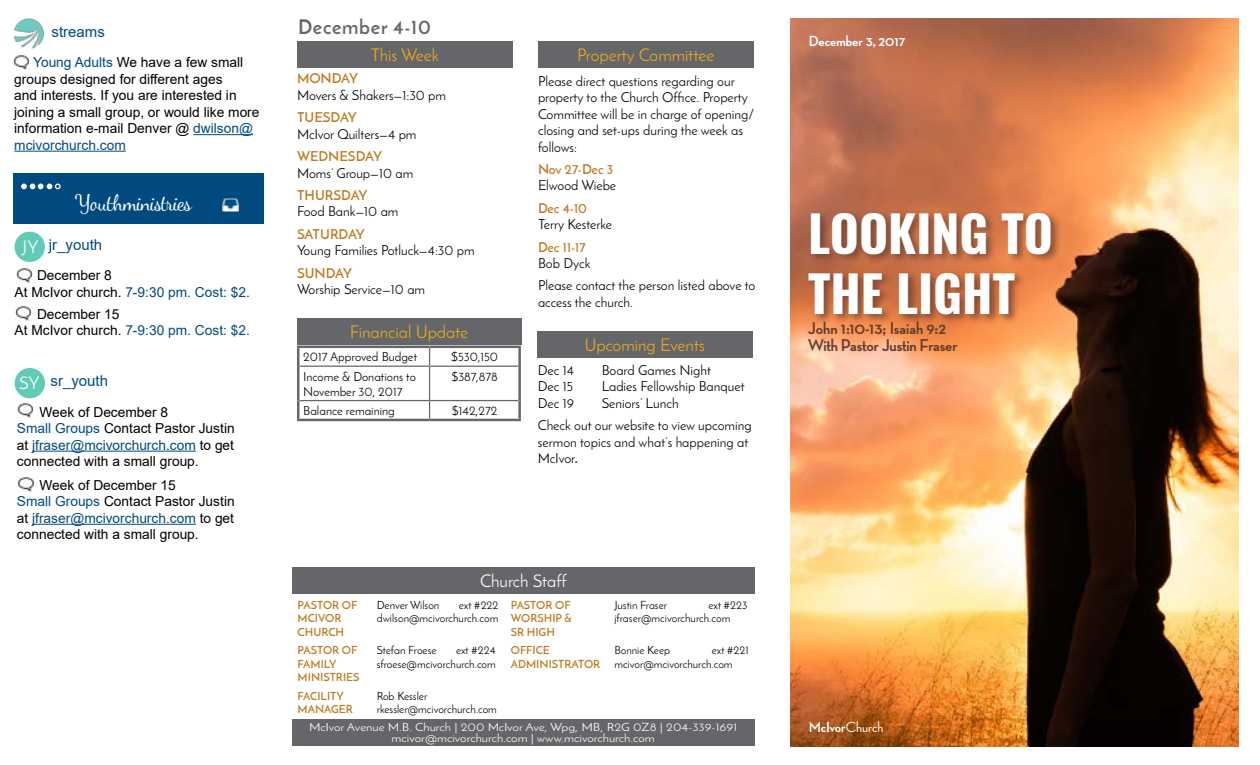
<style>
.page{position:relative;width:1260px;height:765px;background:#fff}
.page>*{position:absolute;margin:0;border:0;box-sizing:border-box;transform-origin:0 0}
.t1{font:700 50px/60px "Oswald";color:#fff}
.t2{font:italic 22.5px "Dancing Script OT";color:#fff}
.t3{font:700 20px "Josefin Sans";letter-spacing:.035em;color:#656669}
.t4{font:17.5px "Josefin Sans";color:#e7aa22}
.t5{font:700 17.5px/17.5px "Neutra Disp";letter-spacing:-.01em;color:#663d2f}
.t6{font:17.5px "Josefin Sans";color:#fff}
.t7{font:700 15px "Neutra Disp";color:#fff}
.t8{font:15px "Arial";color:#004a80}
.t9{font:13.75px/16.5px "Josefin Sans";color:#000}
.t10{font:13.75px/16.5px "Arial";color:#000}
.t11{font:600 13.75px "Josefin Sans";color:#bf7b22}
.t12{font:12.5px/15px "Josefin Sans";color:#000}
.t13{font:11.25px/13.5px "Josefin Sans";color:#000}
.t14{font:11.25px/11.2px "Josefin Sans";color:#fff;text-align:center;scale:1.15 1}
.t15{font:600 11.25px/13.5px "Josefin Sans";color:#bf7b22}
.s1{color:#004a80}
.s2{font-weight:700;font-style:italic}
.s3{font-weight:500}
</style>
<div class="page">
<img style="left:790px;top:18px;width:448px;height:729px">
<div style="left:297px;top:41px;width:216px;height:27px;background:#656669"></div>
<div style="left:292px;top:567px;width:462px;height:27px;background:#656669"></div>
<div style="left:292px;top:719px;width:462px;height:27px;background:#656669"></div>
<div style="left:537px;top:331px;width:216px;height:27px;background:#656669"></div>
<div style="left:538px;top:41px;width:216px;height:27px;background:#656669"></div>
<div style="left:15px;top:368px;width:30px;height:30px;background:#61cbb7;border-radius:50%"></div>
<img style="left:14px;top:18px;width:30px;height:31px;border-radius:15px">
<hr style="left:193px;top:134px;width:60px;height:1px;background:#004a80">
<hr style="left:14px;top:151px;width:112px;height:1px;background:#004a80">
<img style="left:13px;top:56px;width:16px;height:14px">
<div style="left:15px;top:232px;width:30px;height:30px;background:#61cbb7;border-radius:50%"></div>
<div style="left:14px;top:173px;width:250px;height:51px;background:#004a80"></div>
<img style="left:223px;top:198px;width:15px;height:14px">
<svg style="left:21px;top:184px;width:40px;height:5px"></svg>
<img style="left:16px;top:268px;width:16px;height:14px">
<img style="left:16px;top:306px;width:16px;height:15px">
<hr style="left:32px;top:451px;width:164px;height:1px;background:#004a80">
<hr style="left:32px;top:524px;width:164px;height:1px;background:#004a80">
<img style="left:17px;top:404px;width:16px;height:14px">
<img style="left:18px;top:477px;width:16px;height:14px">
<div style="left:806px;top:211px;width:256px;height:113px;background:#663d2f;opacity:.75"></div>
<hr style="left:300px;top:366px;width:130px;height:1px;background:#656669">
<hr style="left:300px;top:400px;width:130px;height:1px;background:#656669">
<hr style="left:297px;top:346px;width:133px;height:2px;background:#656669">
<hr style="left:297px;top:348px;width:3px;height:18px;background:#656669">
<hr style="left:297px;top:366px;width:3px;height:35px;background:#656669">
<hr style="left:297px;top:401px;width:3px;height:18px;background:#656669">
<hr style="left:297px;top:419px;width:133px;height:2px;background:#656669">
<svg style="left:429px;top:401px;width:1px;height:18px"></svg>
<hr style="left:518px;top:401px;width:3px;height:18px;background:#656669">
<hr style="left:430px;top:419px;width:91px;height:2px;background:#656669">
<hr style="left:429px;top:367px;width:1px;height:33px;background:#656669">
<hr style="left:518px;top:366px;width:3px;height:35px;background:#656669">
<hr style="left:430px;top:400px;width:88px;height:1px;background:#656669">
<hr style="left:430px;top:346px;width:91px;height:2px;background:#656669">
<hr style="left:518px;top:348px;width:3px;height:18px;background:#656669">
<svg style="left:429px;top:348px;width:1px;height:18px"></svg>
<hr style="left:430px;top:366px;width:88px;height:1px;background:#656669">
<div style="left:297px;top:318px;width:224px;height:27px;background:#656669"></div>
<p class="t8" style="left:52px;top:22px;width:55px">streams</p>
<p class="t10" style="left:14px;top:54px;width:247px;text-indent:19px"><span class="s1">Young Adults</span> We have a few small groups designed for different ages<br>and interests. If you are interested in joining a small group, or would like more information e-mail Denver @ <span class="s1">dwilson@ mcivorchurch.com</span></p>
<h2 class="t2" style="left:78px;top:190px;width:123px">Youthministries</h2>
<p class="t8" style="left:49px;top:235px;width:55px">jr_youth</p>
<p class="t10" style="left:15px;top:267px;width:237px;text-indent:22px">December 8<br>At McIvor church. <span class="s1">7-9:30 pm. Cost: $2.</span></p>
<p class="t10" style="left:15px;top:306px;width:237px;text-indent:22px">December 15<br>At McIvor church. <span class="s1">7-9:30 pm. Cost: $2.</span></p>
<p class="t8" style="left:51px;top:371px;width:59px">sr_youth</p>
<p class="t6" style="left:22px;top:236px;width:18px">JY</p>
<p class="t6" style="left:19px;top:372px;width:22px">SY</p>
<p class="t10" style="left:17px;top:404px;width:219px;text-indent:22px">Week of December 8<br><span class="s1">Small Groups</span> Contact Pastor Justin at <span class="s1">jfraser@mcivorchurch.com</span> to get connected with a small group.</p>
<p class="t10" style="left:17px;top:477px;width:219px;text-indent:22px">Week of December 15<br><span class="s1">Small Groups</span> Contact Pastor Justin at <span class="s1">jfraser@mcivorchurch.com</span> to get connected with a small group.</p>
<h3 class="t3" style="left:298px;top:15px;width:134px">December 4-10</h3>
<p class="t4" style="left:371px;top:45px;width:70px">This Week</p>
<p class="t11" style="left:297px;top:70px;width:63px">MONDAY</p>
<p class="t9" style="left:297px;top:87px;width:151px">Movers &amp; Shakers—1:30 pm</p>
<p class="t11" style="left:297px;top:109px;width:62px">TUESDAY</p>
<p class="t9" style="left:297px;top:126px;width:121px">McIvor Quilters—4 pm</p>
<p class="t11" style="left:297px;top:148px;width:87px">WEDNESDAY</p>
<p class="t9" style="left:297px;top:164px;width:118px">Moms’ Group—10 am</p>
<p class="t11" style="left:297px;top:187px;width:72px">THURSDAY</p>
<p class="t9" style="left:297px;top:203px;width:103px">Food Bank—10 am</p>
<p class="t11" style="left:297px;top:225px;width:69px">SATURDAY</p>
<p class="t9" style="left:297px;top:242px;width:179px">Young Families Potluck—4:30 pm</p>
<p class="t11" style="left:297px;top:264px;width:57px">SUNDAY</p>
<p class="t9" style="left:297px;top:281px;width:130px">Worship Service—10 am</p>
<p class="t4" style="left:350px;top:321px;width:120px">Financial Update</p>
<p class="t12" style="left:303px;top:349px;width:116px">2017 Approved Budget</p>
<p class="t12" style="left:451px;top:349px;width:48px">$530,150</p>
<p class="t12" style="left:303px;top:369px;width:114px">Income &amp; Donations to<br>November 30, 2017</p>
<p class="t12" style="left:451px;top:369px;width:48px">$387,878</p>
<p class="t12" style="left:303px;top:403px;width:93px">Balance remaining</p>
<p class="t12" style="left:452px;top:403px;width:47px">$142,272</p>
<p class="t4" style="left:577px;top:45px;width:139px">Property Committee</p>
<p class="t9" style="left:538px;top:72px;width:218px">Please direct questions regarding our property to the Church Office. Property Committee will be in charge of opening/ closing and set-ups during the week as follows:</p>
<p class="t11" style="left:538px;top:161px;width:77px">Nov 27-Dec 3</p>
<p class="t9" style="left:538px;top:177px;width:80px">Elwood Wiebe</p>
<p class="t11" style="left:538px;top:199px;width:51px">Dec 4-10</p>
<p class="t9" style="left:538px;top:216px;width:76px">Terry Kesterke</p>
<p class="t11" style="left:538px;top:238px;width:49px">Dec 11-17</p>
<p class="t9" style="left:538px;top:252px;width:219px;line-height:22.4px">Bob Dyck<br>Please contact the person listed above to</p>
<p class="t9" style="left:538px;top:294px;width:97px">access the church.</p>
<p class="t4" style="left:585px;top:334px;width:122px">Upcoming Events</p>
<p class="t9" style="left:538px;top:362px;width:38px">Dec 14</p>
<p class="t9" style="left:602px;top:362px;width:111px">Board Games Night</p>
<p class="t9" style="left:538px;top:378px;width:37px">Dec 15</p>
<p class="t9" style="left:602px;top:378px;width:145px">Ladies Fellowship Banquet</p>
<p class="t9" style="left:538px;top:395px;width:38px">Dec 19</p>
<p class="t9" style="left:538px;top:392px;width:215px;line-height:22.4px;text-indent:64px">Seniors’ Lunch<br>Check out our website to view upcoming</p>
<p class="t9" style="left:538px;top:433px;width:212px">sermon topics and what’s happening at<br>McIvor<span class="s2">.</span></p>
<p class="t6" style="left:480px;top:570px;width:88px">Church Staff</p>
<p class="t15" style="left:298px;top:598px;width:61px">PASTOR OF<br>MCIVOR<br>CHURCH</p>
<p class="t13" style="left:377px;top:598px;width:64px">Denver Wilson</p>
<p class="t13" style="left:377px;top:598px;width:123px;text-align:right">ext #222 dwilson@mcivorchurch.com</p>
<p class="t15" style="left:511px;top:598px;width:62px;text-align:justify">PASTOR OF WORSHIP &amp; SR HIGH</p>
<p class="t13" style="left:614px;top:598px;width:54px">Justin Fraser</p>
<p class="t13" style="left:614px;top:598px;width:135px;text-indent:94px">ext #223 jfraser@mcivorchurch.com</p>
<p class="t15" style="left:298px;top:643px;width:63px">PASTOR OF<br>FAMILY<br>MINISTRIES</p>
<p class="t13" style="left:377px;top:643px;width:61px">Stefan Froese</p>
<p class="t13" style="left:377px;top:643px;width:121px;text-align:right">ext #224 sfroese@mcivorchurch.com</p>
<p class="t15" style="left:511px;top:643px;width:91px">OFFICE<br>ADMINISTRATOR</p>
<p class="t13" style="left:614px;top:643px;width:57px">Bonnie Keep</p>
<p class="t13" style="left:614px;top:643px;width:136px;text-indent:97px">ext #221 mcivor@mcivorchurch.com</p>
<p class="t15" style="left:298px;top:689px;width:57px">FACILITY<br>MANAGER</p>
<p class="t13" style="left:377px;top:689px;width:122px">Rob Kessler rkessler@mcivorchurch.com</p>
<p class="t14" style="left:309px;top:721px;width:374px">McIvor Avenue M.B. Church | 200 McIvor Ave, Wpg, MB, R2G 0Z8 | 204-339-1691 mcivor@mcivorchurch.com | www.mcivorchurch.com</p>
<p class="t7" style="left:809px;top:32px;width:98px">December 3, 2017</p>
<h1 class="t1" style="left:808px;top:205px;width:246px">LOOKING TO<br>THE LIGHT</h1>
<p class="t5" style="left:808px;top:319px;width:151px">John 1:10-13; Isaiah 9:2<br>With Pastor Justin Fraser</p>
<p class="t7" style="left:809px;top:719px;width:76px">McIvor<span class="s3">Church</span></p>
</div>
